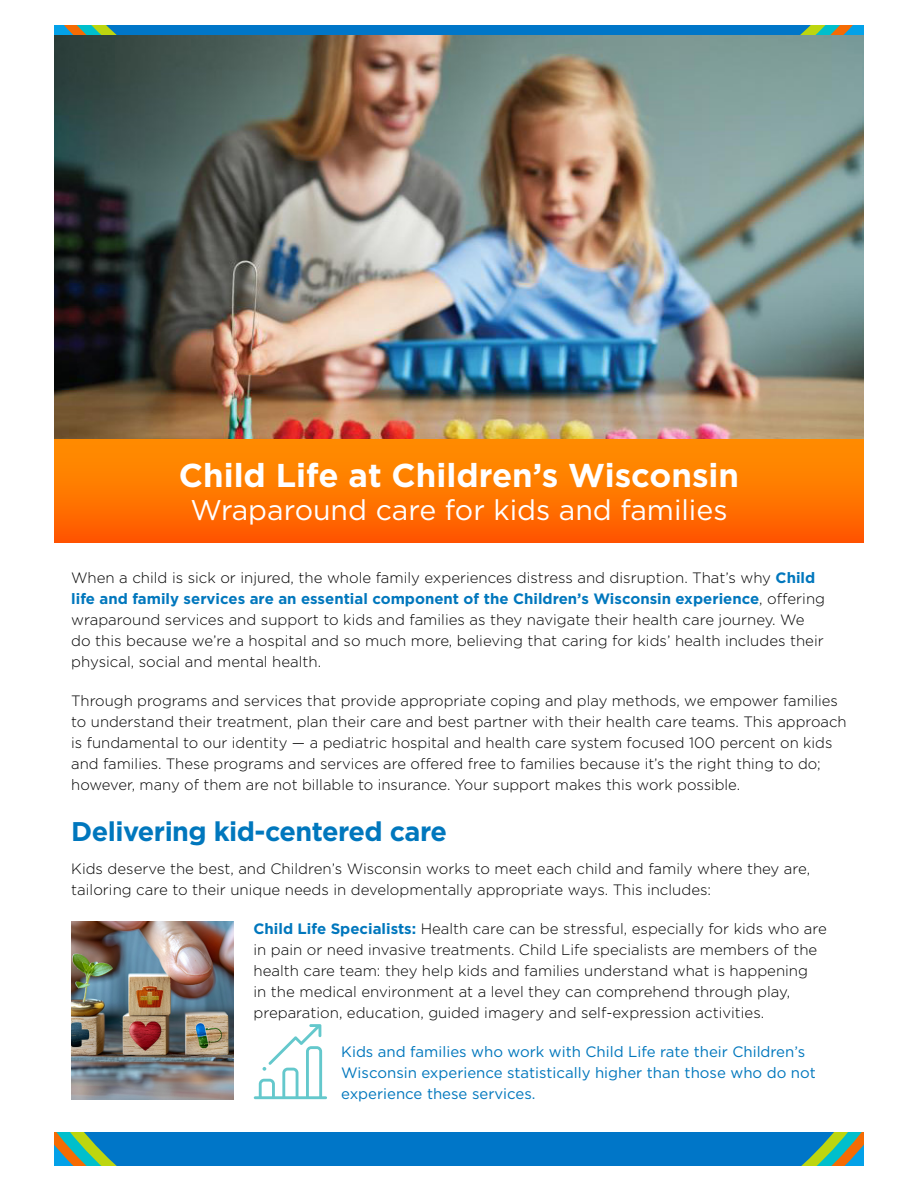
<style>
.page{position:relative;width:918px;height:1188px;background:#fff}
.page>*{position:absolute;margin:0;border:0;box-sizing:border-box;transform-origin:0 0}
.t1{font:700 33px "Gotham";color:#fff}
.t2{font:28.5px "Gotham";color:#fff}
.t3{font:700 27px "Gotham";letter-spacing:-.02em;color:#0077bd}
.t4{font:300 15px/21px "Gotham";color:#000001}
.t5{font:15px/21px "Gotham";color:#0077bd}
.s1{font-weight:700;color:#0077bd}
</style>
<div class="page">
<img style="left:54px;top:34px;width:810px;height:406px">
<svg style="left:254px;top:1024px;width:73px;height:75px"></svg>
<img style="left:71px;top:922px;width:163px;height:177px">
<svg style="left:54px;top:1132px;width:810px;height:34px;background:#0d7cbc"></svg>
<svg style="left:54px;top:25px;width:810px;height:9px;background:#0f7dbc"></svg>
<div style="left:54px;top:440px;width:810px;height:103px;background:linear-gradient(to bottom,#ff9300,#ff5900)"></div>
<p class="t1" style="left:179px;top:453px;width:562px">Child Life at Children’s Wisconsin</p>
<p class="t2" style="left:190px;top:492px;width:539px">Wraparound care for kids and families</p>
<p class="t4" style="left:71px;top:567px;width:755px">When a child is sick or injured, the whole family experiences distress and disruption. That’s why <span class="s1">Child life and family services are an essential component of the Children’s Wisconsin experience</span>, offering wraparound services and support to kids and families as they navigate their health care journey. We do this because we’re a hospital and so much more, believing that caring for kids’ health includes their physical, social and mental health.</p>
<p class="t4" style="left:71px;top:690px;width:777px">Through programs and services that provide appropriate coping and play methods, we empower families to understand their treatment, plan their care and best partner with their health care teams. This approach is fundamental to our identity — a pediatric hospital and health care system focused 100 percent on kids and families. These programs and services are offered free to families because it’s the right thing to do; however, many of them are not billable to insurance. Your support makes this work possible.</p>
<p class="t3" style="left:71px;top:813px;width:377px">Delivering kid-centered care</p>
<p class="t4" style="left:71px;top:857px;width:740px">Kids deserve the best, and Children’s Wisconsin works to meet each child and family where they are, tailoring care to their unique needs in developmentally appropriate ways. This includes:</p>
<p class="t4" style="left:254px;top:917px;width:575px"><span class="s1">Child Life Specialists:</span> Health care can be stressful, especially for kids who are in pain or need invasive treatments. Child Life specialists are members of the health care team: they help kids and families understand what is happening<br>in the medical environment at a level they can comprehend through play, preparation, education, guided imagery and self-expression activities.</p>
<p class="t5" style="left:341px;top:1041px;width:476px">Kids and families who work with Child Life rate their Children’s<br>Wisconsin experience statistically higher than those who do not experience these services.</p>
</div>
